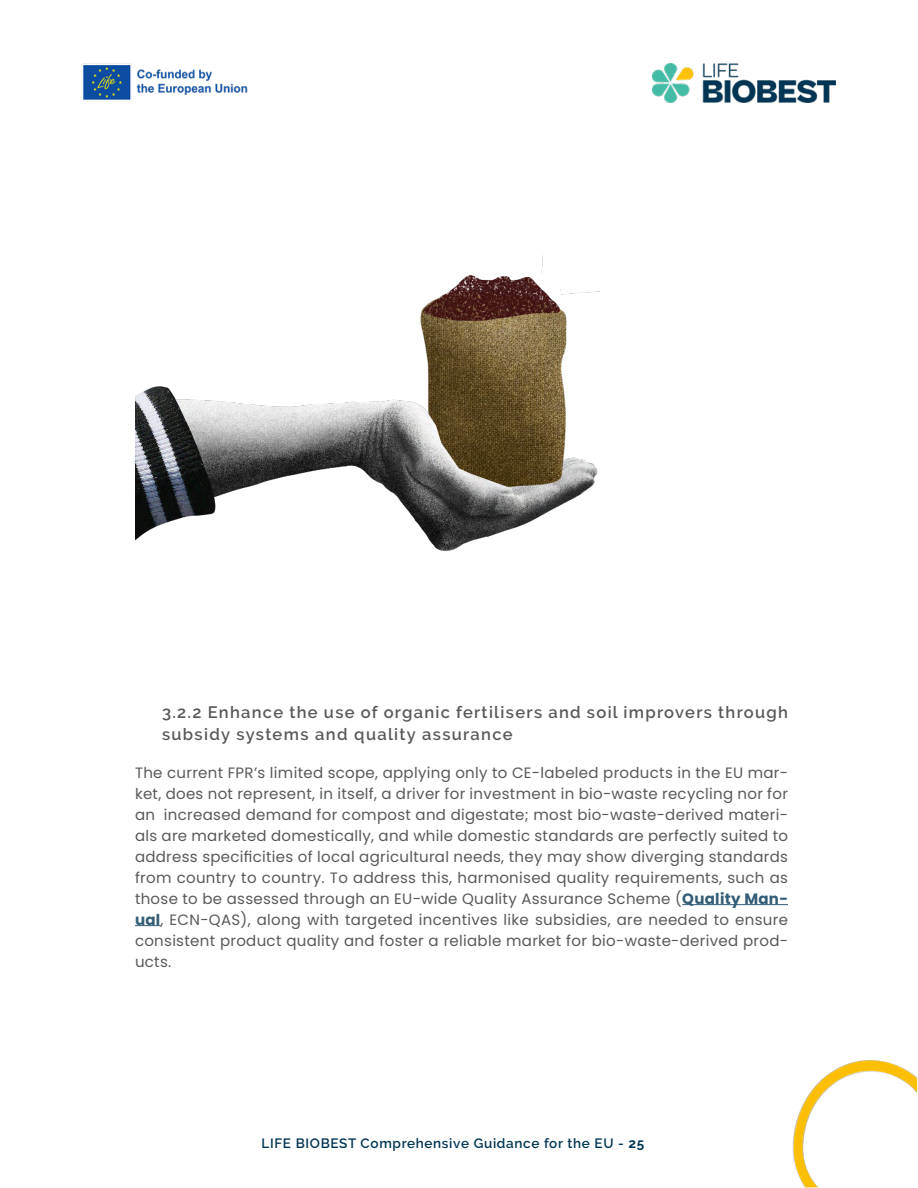
<style>
.page{position:relative;width:918px;height:1188px;background:#fff}
.page>*{position:absolute;margin:0;border:0;box-sizing:border-box;transform-origin:0 0}
.t1{font:600 16.5px/22.5px "Raleway";letter-spacing:.08em;color:#58595b}
.t2{font:15px/21px "Poppins";letter-spacing:.02em;color:#58595b;text-align:justify}
.t3{font:600 13.5px "Raleway";letter-spacing:.05em;color:#003554}
.s1{font-weight:700;color:#335d76}
.s2{font-weight:700}
</style>
<div class="page">
<img style="left:792px;top:1060px;width:126px;height:128px">
<img style="left:83px;top:65px;width:164px;height:35px">
<img style="left:653px;top:64px;width:182px;height:39px">
<hr style="left:682px;top:904px;width:106px;height:1px;background:#335d76">
<svg style="left:135px;top:925px;width:26px;height:1px"></svg>
<img style="left:135px;top:256px;width:465px;height:295px">
<div style="left:544px;top:242px;width:69px;height:47px;background:#fff"></div>
<p class="t1" style="left:162px;top:700px;width:628px">3.2.2 Enhance the use of organic fertilisers and soil improvers through subsidy systems and quality assurance</p>
<p class="t2" style="left:135px;top:762px;width:655px">The current FPR’s limited scope, applying only to CE-labeled products in the EU mar&shy;ket, does not represent, in itself, a driver for investment in bio-waste recycling nor for an increased demand for compost and digestate; most bio-waste-derived materi&shy;als are marketed domestically, and while domestic standards are perfectly suited to address specificities of local agricultural needs, they may show diverging standards from country to country. To address this, harmonised quality requirements, such as those to be assessed through an EU-wide Quality Assurance Scheme (<span class="s1">Quality Man&shy;ual</span>, ECN-QAS), along with targeted incentives like subsidies, are needed to ensure consistent product quality and foster a reliable market for bio-waste-derived prod&shy;ucts.</p>
<p class="t3" style="left:262px;top:1135px;width:384px">LIFE BIOBEST Comprehensive Guidance for the EU - <span class="s2">25</span></p>
</div>
